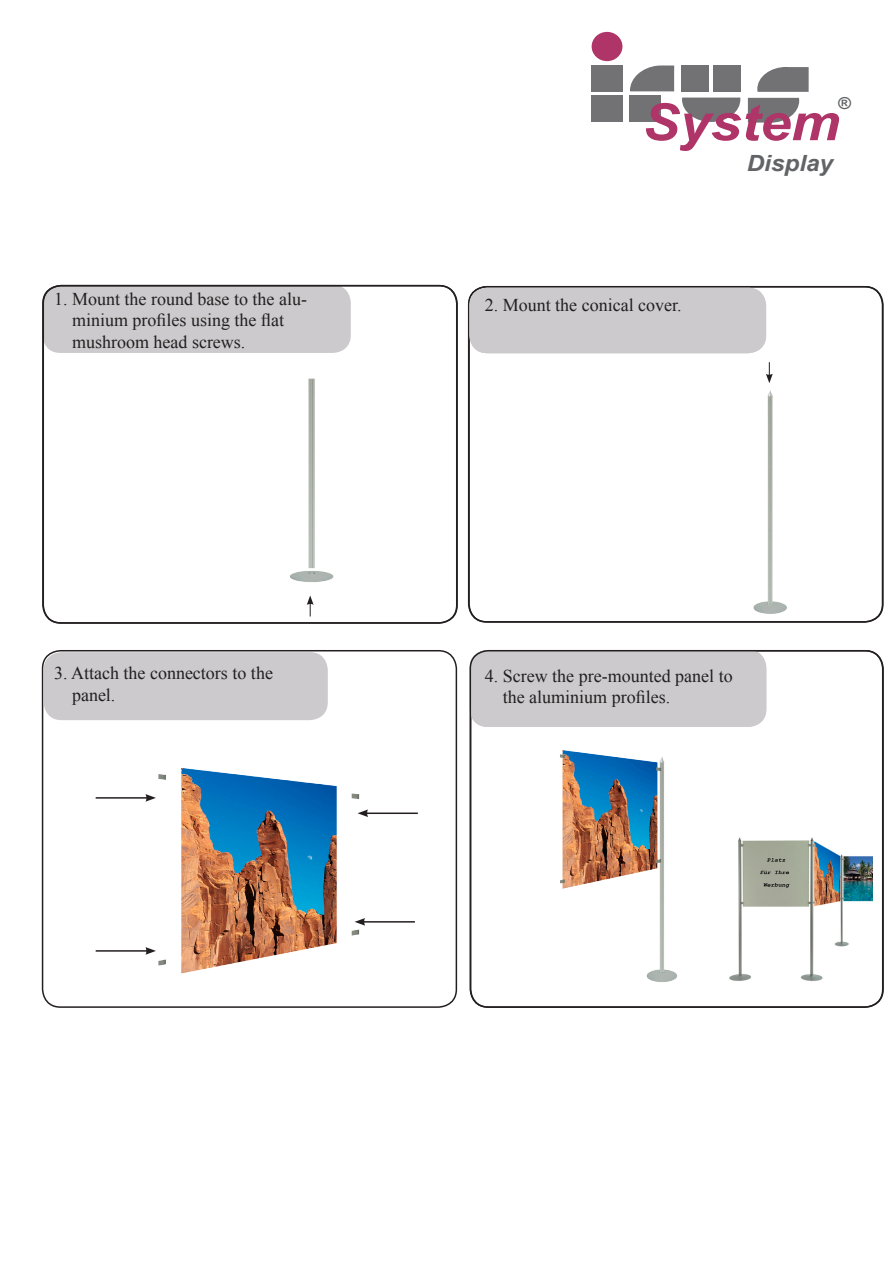
<style>
.page{position:relative;width:893px;height:1263px;background:#fff}
.page>*{position:absolute;margin:0;border:0;box-sizing:border-box;transform-origin:0 0}
.t1{font:italic 700 51.3px "Arial";color:#af3467;scale:1.09 1}
.t2{font:italic 700 22.35px "Arial";color:#626366;scale:1.09 1}
.t3{font:18px "Times New Roman";color:#231f20}
.t4{font:italic 700 16.5px "Arial";color:#626366;scale:1.05 1}
</style>
<div class="page">
<div style="left:43px;top:285px;width:308px;height:68px;background:#cccacc;border-radius:18px"></div>
<div style="left:42px;top:285px;width:415px;height:339px;border:2px solid #231f20;border-radius:18px"></div>
<div style="left:470px;top:650px;width:296px;height:77px;background:#cccacc;border-radius:18px"></div>
<div style="left:468px;top:286px;width:415px;height:337px;border:2px solid #231f20;border-radius:18px"></div>
<div style="left:470px;top:650px;width:413px;height:358px;border:2px solid #231f20;border-radius:18px"></div>
<div style="left:469px;top:288px;width:297px;height:65px;background:#cccacc;border-radius:18px"></div>
<img style="left:290px;top:378px;width:44px;height:204px">
<img style="left:560px;top:750px;width:117px;height:232px">
<img style="left:729px;top:837px;width:143px;height:144px">
<svg style="left:307px;top:595px;width:7px;height:21px"></svg>
<img style="left:632px;top:390px;width:179px;height:233px">
<svg style="left:766px;top:362px;width:7px;height:21px"></svg>
<div style="left:42px;top:650px;width:415px;height:358px;border:2px solid #231f20;border-radius:18px"></div>
<div style="left:44px;top:652px;width:284px;height:68px;background:#cccacc;border-radius:18px"></div>
<img style="left:138px;top:768px;width:267px;height:240px">
<hr style="left:96px;top:797px;width:52px;height:2px;background:#231f20">
<svg style="left:145px;top:794px;width:11px;height:8px"></svg>
<hr style="left:96px;top:950px;width:52px;height:2px;background:#231f20">
<svg style="left:145px;top:947px;width:11px;height:8px"></svg>
<hr style="left:363px;top:921px;width:52px;height:1px;background:#231f20">
<svg style="left:355px;top:918px;width:10px;height:8px"></svg>
<hr style="left:366px;top:812px;width:52px;height:2px;background:#231f20">
<svg style="left:358px;top:809px;width:10px;height:8px"></svg>
<div style="left:592px;top:32px;width:30px;height:29px;background:#af3467;border-radius:50%"></div>
<div style="left:591px;top:65px;width:31px;height:26px;background:#727275"></div>
<div style="left:591px;top:95px;width:31px;height:27px;background:#727275"></div>
<svg style="left:630px;top:65px;width:44px;height:26px"></svg>
<div style="left:629px;top:95px;width:32px;height:27px;background:#727275"></div>
<div style="left:682px;top:65px;width:27px;height:27px;background:#727275"></div>
<div style="left:714px;top:65px;width:27px;height:27px;background:#727275"></div>
<svg style="left:682px;top:98px;width:58px;height:24px"></svg>
<svg style="left:748px;top:98px;width:51px;height:25px"></svg>
<svg style="left:757px;top:67px;width:52px;height:25px"></svg>
<p class="t3" style="left:54px;top:287px;width:254px">1. Mount the round base to the alu-</p>
<p class="t3" style="left:72px;top:308px;width:214px">minium profiles using the flat</p>
<p class="t3" style="left:72px;top:330px;width:175px">mushroom head screws.</p>
<p class="t3" style="left:54px;top:661px;width:220px">3. Attach the connectors to the</p>
<p class="t3" style="left:72px;top:682px;width:45px">panel.</p>
<p class="t1" style="left:642px;top:89px;width:183px">System</p>
<p class="t4" style="left:837px;top:92px;width:14px">®</p>
<p class="t2" style="left:747px;top:149px;width:81px">Display</p>
<p class="t3" style="left:485px;top:293px;width:198px">2. Mount the conical cover.</p>
<p class="t3" style="left:485px;top:663px;width:249px">4. Screw the pre-mounted panel to</p>
<p class="t3" style="left:503px;top:685px;width:169px">the aluminium profiles.</p>
</div>
